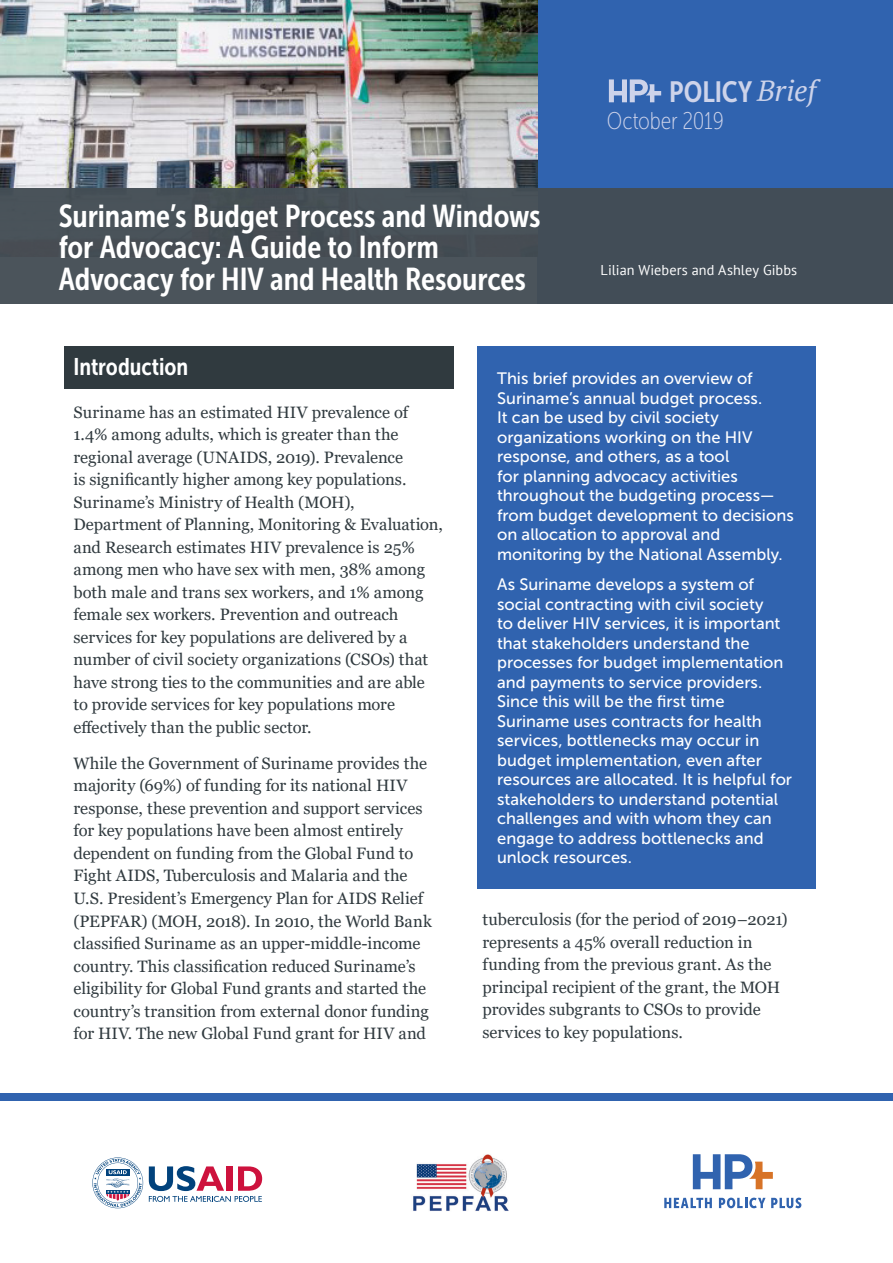
<style>
.page{position:relative;width:893px;height:1263px;background:#fff}
.page>*{position:absolute;margin:0;border:0;box-sizing:border-box;transform-origin:0 0}
.t1{font:31.5px/31.5px "Museo Sans Cond 700";letter-spacing:-.005em;color:#fff}
.t2{font:29.25px "Museo Sans Cond 700";color:#cdd3ea}
.Date{font:24.15px "Museo Sans Cond 100";letter-spacing:-.005em;color:#cdd3ea}
.t3{font:24px "Museo Sans Cond 700";color:#fff}
.Body{font:16.5px/22.5px "Georgia";color:#303a3f}
.Table_Copy{font:16.5px/19.5px "Museo Sans 500";color:#fff}
.Authors{font:14.25px "PT Sans";letter-spacing:.005em;color:#fff}
.s1{font-family:"PT Serif";font-style:italic}
</style>
<div class="page">
<div style="left:538px;top:0;width:355px;height:304px;background:#3063af"></div>
<img style="left:0;top:0;width:538px;height:189px">
<div style="left:0;top:1093px;width:893px;height:8px;background:#3063af"></div>
<svg style="left:693px;top:1154px;width:80px;height:35px"></svg>
<svg style="left:664px;top:1198px;width:48px;height:10px"></svg>
<svg style="left:719px;top:1197px;width:46px;height:11px"></svg>
<svg style="left:771px;top:1197px;width:30px;height:11px"></svg>
<svg style="left:149px;top:1166px;width:113px;height:36px"></svg>
<svg style="left:92px;top:1157px;width:51px;height:51px"></svg>
<img style="left:413px;top:1154px;width:96px;height:57px">
<div style="left:64px;top:346px;width:390px;height:42px;background:#303a3f"></div>
<svg style="left:609px;top:79px;width:52px;height:23px"></svg>
<div style="left:477px;top:346px;width:338px;height:543px;background:#3063af"></div>
<div style="left:0;top:189px;width:893px;height:115px;background:#434d54"></div>
<p class="t1" style="left:59px;top:200px;width:483px">Suriname’s Budget Process and Windows for Advocacy: A Guide to Inform<br>Advocacy for HIV and Health Resources</p>
<p class="t2" style="left:669px;top:76px;width:148px">POLICY <span class="s1">Brief</span></p>
<p class="Date" style="left:607px;top:108px;width:119px">October 2019</p>
<p class="Authors" style="left:600px;top:261px;width:198px">Lilian Wiebers and Ashley Gibbs</p>
<h1 class="t3" style="left:74px;top:353px;width:116px">Introduction</h1>
<p class="Body" style="left:74px;top:401px;width:371px">Suriname has an estimated HIV prevalence of 1.4% among adults, which is greater than the regional average (UNAIDS, 2019). Prevalence<br>is significantly higher among key populations.<br>Suriname’s Ministry of Health (MOH), Department of Planning, Monitoring &amp; Evaluation, and Research estimates HIV prevalence is 25% among men who have sex with men, 38% among both male and trans sex workers, and 1% among female sex workers. Prevention and outreach services for key populations are delivered by a number of civil society organizations (CSOs) that have strong ties to the communities and are able to provide services for key populations more effectively than the public sector.</p>
<p class="Body" style="left:74px;top:752px;width:360px">While the Government of Suriname provides the majority (69%) of funding for its national HIV response, these prevention and support services for key populations have been almost entirely dependent on funding from the Global Fund to Fight AIDS, Tuberculosis and Malaria and the U.S. President’s Emergency Plan for AIDS Relief (PEPFAR) (MOH, 2018). In 2010, the World Bank classified Suriname as an upper-middle-income country. This classification reduced Suriname’s eligibility for Global Fund grants and started the country’s transition from external donor funding for HIV. The new Global Fund grant for HIV and</p>
<p class="Table_Copy" style="left:497px;top:369px;width:298px">This brief provides an overview of Suriname’s annual budget process.<br>It can be used by civil society organizations working on the HIV response, and others, as a tool<br>for planning advocacy activities throughout the budgeting process— from budget development to decisions on allocation to approval and monitoring by the National Assembly.</p>
<p class="Table_Copy" style="left:497px;top:575px;width:297px">As Suriname develops a system of social contracting with civil society<br>to deliver HIV services, it is important that stakeholders understand the processes for budget implementation and payments to service providers.<br>Since this will be the first time Suriname uses contracts for health services, bottlenecks may occur in budget implementation, even after resources are allocated. It is helpful for stakeholders to understand potential challenges and with whom they can engage to address bottlenecks and unlock resources.</p>
<p class="Body" style="left:482px;top:909px;width:307px">tuberculosis (for the period of 2019–2021) represents a 45% overall reduction in funding from the previous grant. As the principal recipient of the grant, the MOH provides subgrants to CSOs to provide services to key populations.</p>
</div>
